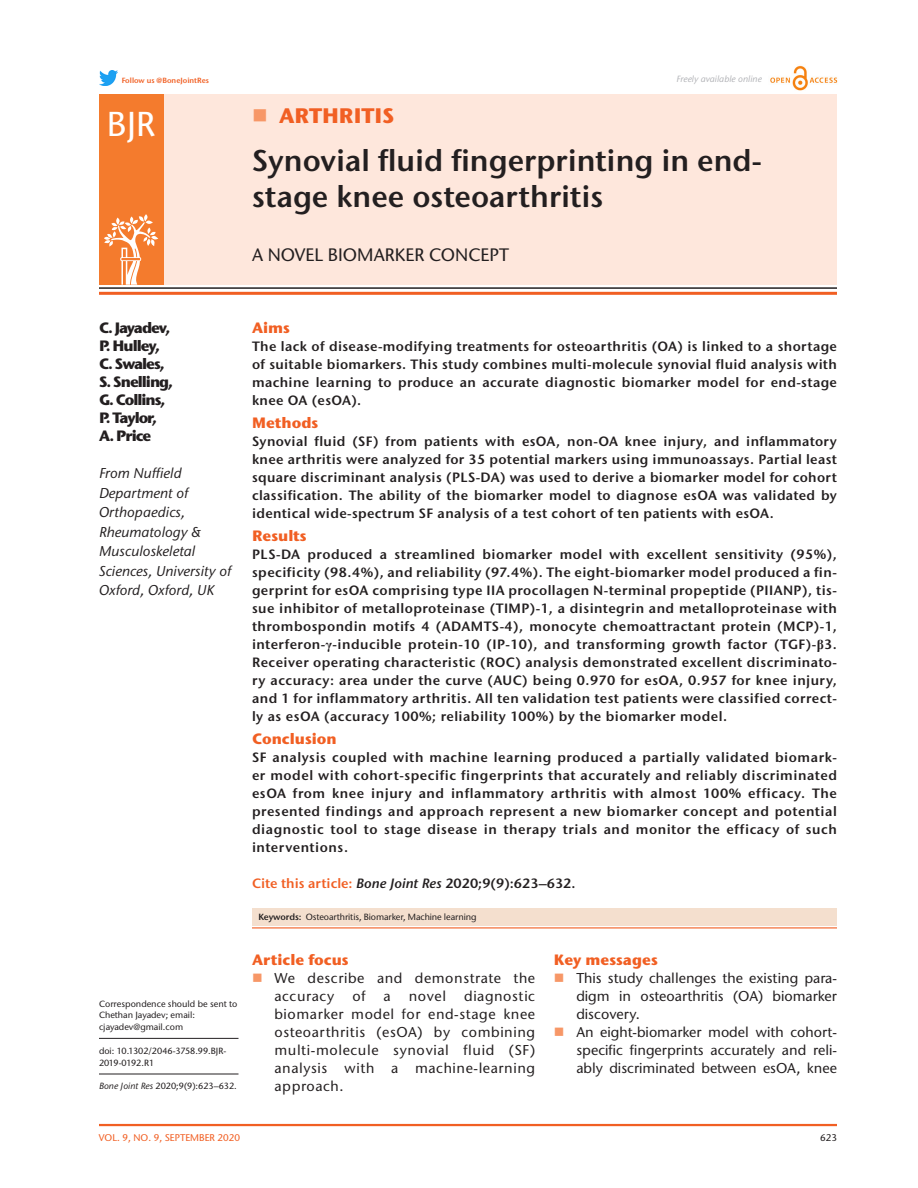
<style>
.page{position:relative;width:918px;height:1188px;background:#fff}
.page>*{position:absolute;margin:0;border:0;box-sizing:border-box;transform-origin:0 0}
.t1{font:500 34.5px "Stone Sans ITC Pro";color:#fff}
.t2{font:600 30px/36px "Stone Sans ITC Pro";color:#231f20}
.t3{font:700 21px "Stone Sans ITC Pro";color:#f15f23}
.t4{font:500 18px "Stone Sans ITC Pro";color:#231f20}
.t5{font:700 15px/18px "Stone Sans ITC Pro";letter-spacing:-.07em;color:#231f20}
.t6{font:700 15px "Stone Sans ITC Pro";color:#f15f23}
.t7{font:500 14.25px/18px "Stone Sans ITC Pro";letter-spacing:.005em;color:#231f20;text-align:justify}
.t8{font:italic 500 14.25px/19.5px "Stone Sans ITC Pro";color:#231f20}
.t9{font:500 14.25px/18px "Stone Sans ITC Pro";letter-spacing:.04em;color:#231f20}
.t10{font:600 13.5px/18px "Stone Sans ITC Pro";letter-spacing:.025em;color:#231f20;text-align:justify}
.t11{font:600 13.5px "Stone Sans ITC Pro";color:#231f20}
.t12{font:500 9.75px "Stone Sans ITC Pro";color:#f15f23}
.t13{font:500 9.75px "Stone Sans ITC Pro";color:#231f20}
.t14{font:500 9px/12px "Stone Sans ITC Pro";color:#231f20}
.t15{font:italic 500 9px "Stone Sans ITC Pro";color:#b2b3b7}
.t16{font:600 7.5px "Stone Sans ITC Pro";color:#f15f23}
.s1{font-style:italic}
.s2{font-family:"Times New Roman";font-weight:700}
.s3{color:#f15f23}
.s4{font-weight:600}
</style>
<div class="page">
<hr style="left:99px;top:1124px;width:738px;height:2px;background:#f15f23">
<img style="left:99px;top:71px;width:18px;height:14px">
<img style="left:770px;top:65px;width:68px;height:26px">
<hr style="left:99px;top:287px;width:738px;height:2px;background:#231f20">
<hr style="left:99px;top:292px;width:738px;height:3px;background:#f15f23">
<div style="left:99px;top:94px;width:738px;height:191px;background:#fee7dc"></div>
<div style="left:99px;top:94px;width:64px;height:191px;background:#f47b2d"></div>
<svg style="left:104px;top:214px;width:54px;height:71px"></svg>
<div style="left:252px;top:908px;width:585px;height:18px;background:#f4dfce"></div>
<hr style="left:99px;top:1038px;width:139px;height:1px;background:#231f20">
<hr style="left:99px;top:1074px;width:139px;height:1px;background:#231f20">
<hr style="left:252px;top:927px;width:585px;height:1px;background:#f15f23">
<p class="t16" style="left:122px;top:75px;width:89px">Follow us @BoneJointRes</p>
<p class="t15" style="left:676px;top:73px;width:87px">Freely available online</p>
<h1 class="t1" style="left:107px;top:103px;width:50px">BJR</h1>
<h3 class="t3" style="left:279px;top:102px;width:114px">Arth ritis</h3>
<h2 class="t2" style="left:252px;top:143px;width:511px">Synovial fluid fingerprinting in end&shy;stage knee osteoarthritis</h2>
<h3 class="t4" style="left:252px;top:244px;width:259px">a novel biomarker concept</h3>
<p class="t5" style="left:99px;top:318px;width:76px">C. Jayadev,<br>P. Hulley,<br>C. Swales,<br>S. Snelling,<br>G. Collins,<br>P. Taylor,<br>A. Price</p>
<p class="t8" style="left:99px;top:464px;width:134px">From Nuffield<br>Department of<br>Orthopaedics,<br>Rheumatology &amp;<br>Musculoskeletal<br>Sciences, University of<br>Oxford, Oxford, UK</p>
<p class="t14" style="left:99px;top:997px;width:140px">Correspondence should be sent to<br>Chethan Jayadev; email: cjayadev@gmail.com</p>
<p class="t14" style="left:99px;top:1045px;width:129px">doi: 10.1302/2046-3758.99.BJR-<br>2019-0192.R1</p>
<p class="t14" style="left:99px;top:1080px;width:139px"><span class="s1">Bone Joint Res</span> 2020;9(9):623–632.</p>
<p class="t6" style="left:252px;top:318px;width:39px">Aims</p>
<p class="t10" style="left:252px;top:337px;width:587px">The lack of disease-modifying treatments for osteoarthritis (OA) is linked to a shortage of suitable biomarkers. This study combines multi-molecule synovial fluid analysis with machine learning to produce an accurate diagnostic biomarker model for end-stage knee OA (esOA).</p>
<p class="t6" style="left:252px;top:413px;width:68px">Methods</p>
<p class="t10" style="left:252px;top:432px;width:587px">Synovial fluid (SF) from patients with esOA, non-OA knee injury, and inflammatory knee arthritis were analyzed for 35 potential markers using immunoassays. Partial least square discriminant analysis (PLS-DA) was used to derive a biomarker model for cohort classification. The ability of the biomarker model to diagnose esOA was validated by identical wide-spectrum SF analysis of a test cohort of ten patients with esOA.</p>
<p class="t6" style="left:252px;top:526px;width:56px">Results</p>
<p class="t10" style="left:252px;top:545px;width:587px">PLS-DA produced a streamlined biomarker model with excellent sensitivity (95%), specificity (98.4%), and reliability (97.4%). The eight-biomarker model produced a fin&shy;gerprint for esOA comprising type IIA procollagen N-terminal propeptide (PIIANP), tis&shy;sue inhibitor of metalloproteinase (TIMP)-1, a disintegrin and metalloproteinase with thrombospondin motifs 4 (ADAMTS-4), monocyte chemoattractant protein (MCP)-1, interferon-<span class="s2">γ</span>-inducible protein-10 (IP-10), and transforming growth factor (TGF)-<span class="s2">β</span>3.<br>Receiver operating characteristic (ROC) analysis demonstrated excellent discriminato&shy;ry accuracy: area under the curve (AUC) being 0.970 for esOA, 0.957 for knee injury, and 1 for inflammatory arthritis. All ten validation test patients were classified correct&shy;ly as esOA (accuracy 100%; reliability 100%) by the biomarker model.</p>
<p class="t6" style="left:252px;top:729px;width:86px">Conclusion</p>
<p class="t10" style="left:252px;top:749px;width:586px">SF analysis coupled with machine learning produced a partially validated biomark&shy;er model with cohort-specific fingerprints that accurately and reliably discriminated esOA from knee injury and inflammatory arthritis with almost 100% efficacy. The presented findings and approach represent a new biomarker concept and potential diagnostic tool to stage disease in therapy trials and monitor the efficacy of such interventions.</p>
<p class="t11" style="left:252px;top:875px;width:325px"><span class="s3">Cite this article:</span> <span class="s1">Bone Joint Res</span> 2020;9(9):623–632.</p>
<p class="t14" style="left:258px;top:911px;width:220px"><span class="s4">Keywords:</span> Osteoarthritis, Biomarker, Machine learning</p>
<p class="t6" style="left:252px;top:950px;width:98px">Article focus</p>
<p class="t9" style="left:275px;top:969px;width:262px">We describe and demonstrate the accuracy</p>
<p class="t6" style="left:554px;top:950px;width:105px">Key messages</p>
<p class="t7" style="left:576px;top:969px;width:262px;text-align:left">This study challenges the existing para&shy;digm in osteoarthritis (OA) biomarker discovery.<br>An eight-biomarker model with cohort&shy;specific fingerprints accurately and reli&shy;ably discriminated between esOA, knee</p>
<p class="t7" style="left:275px;top:987px;width:262px;text-indent:190px">diagnostic biomarker model for end-stage knee osteoarthritis (esOA) by combining multi-molecule synovial fluid (SF) analysis with a machine-learning approach.</p>
<p class="t7" style="left:353px;top:987px;width:15px">of</p>
<p class="t7" style="left:384px;top:987px;width:9px">a</p>
<p class="t7" style="left:409px;top:987px;width:39px">novel</p>
<p class="t12" style="left:99px;top:1132px;width:142px">VOL. 9, NO. 9, SEPTEMBER 2020</p>
<p class="t13" style="left:820px;top:1132px;width:18px">623</p>
</div>
